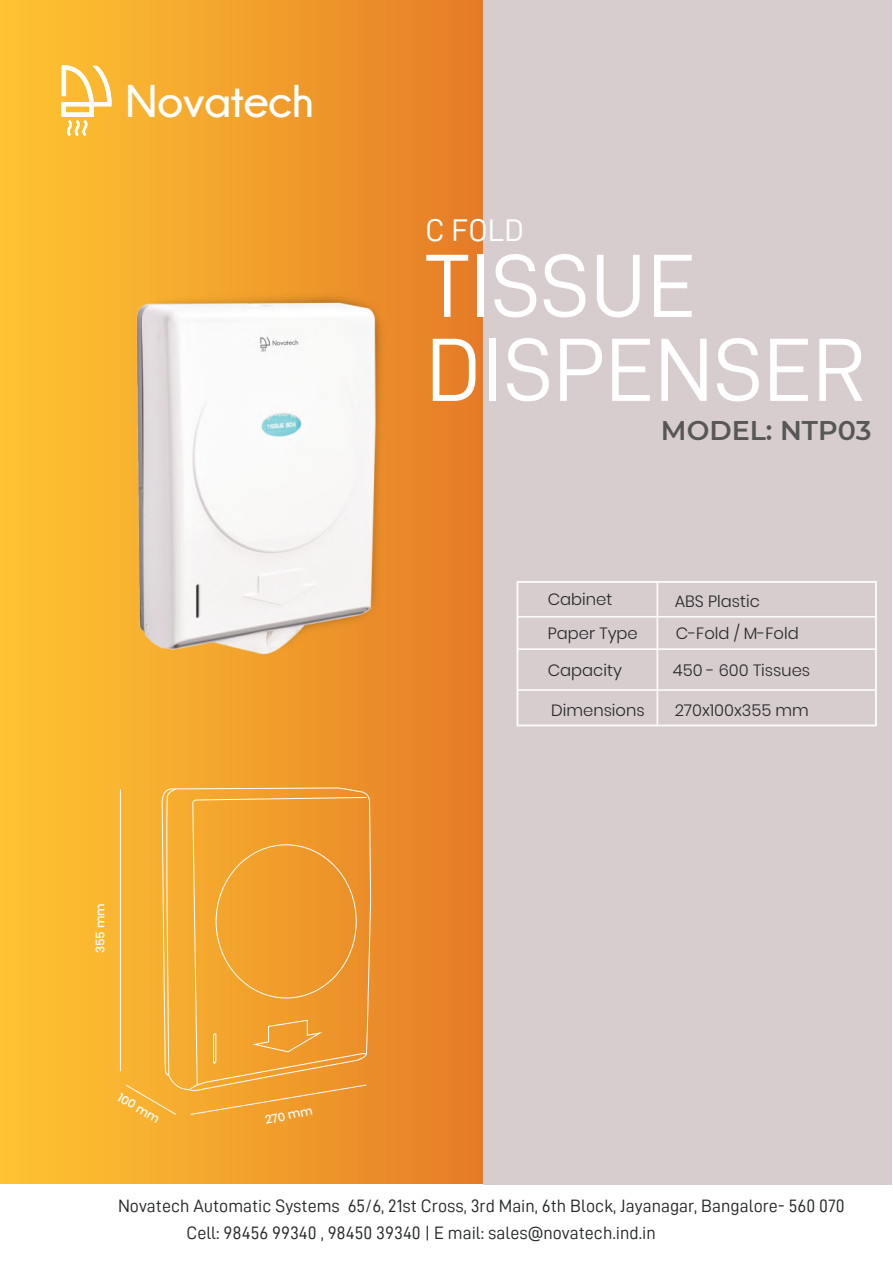
<style>
.page{position:relative;width:893px;height:1263px;background:#fff}
.page>*{position:absolute;margin:0;border:0;box-sizing:border-box;transform-origin:0 0}
.t1{font:90px/84px "D DIN";color:#fff}
.t2{font:700 45.75px "Champagne&Limousines";color:#fff}
.t3{font:31.5px "D DIN";color:#fff}
.t4{font:600 27px "Montserrat";color:#565756}
.t5{font:18px/26.7px "D DIN";color:#242728}
.t6{font:300 16.35px "Poppins";color:#242728}
.t7{font:500 12px "Poppins";color:#fff}
</style>
<div class="page">
<div style="left:0;top:0;width:483px;height:1183px;background:linear-gradient(to right,#ffc632,#e57c27)"></div>
<svg style="left:62px;top:65px;width:50px;height:71px"></svg>
<div style="left:483px;top:0;width:409px;height:1185px;background:#d7cdce"></div>
<div style="left:516px;top:581px;width:361px;height:145px;border:2px solid #fbfbfb"></div>
<hr style="left:517px;top:616px;width:359px;height:2px;background:#fbfbfb">
<hr style="left:517px;top:648px;width:359px;height:2px;background:#fbfbfb">
<hr style="left:517px;top:689px;width:359px;height:2px;background:#fbfbfb">
<hr style="left:657px;top:582px;width:1px;height:143px;background:#fbfbfb">
<img style="left:96px;top:163px;width:366px;height:576px">
<svg style="left:161px;top:787px;width:210px;height:305px"></svg>
<svg style="left:164px;top:788px;width:13px;height:288px"></svg>
<svg style="left:192px;top:797px;width:175px;height:222px"></svg>
<hr style="left:120px;top:789px;width:1px;height:282px;background:#fbfbfb">
<svg style="left:125px;top:1084px;width:52px;height:31px"></svg>
<svg style="left:190px;top:1019px;width:177px;height:96px"></svg>
<h2 class="t2" style="left:126px;top:76px;width:189px">Novatech</h2>
<h3 class="t3" style="left:426px;top:213px;width:100px">C FOLD</h3>
<h1 class="t1" style="left:426px;top:242px;width:442px">TISSUE<br>DISPENSER</h1>
<h3 class="t4" style="left:661px;top:411px;width:212px">MODEL: NTP03</h3>
<p class="t6" style="left:548px;top:590px;width:66px">Cabinet</p>
<p class="t6" style="left:675px;top:592px;width:87px">ABS Plastic</p>
<p class="t6" style="left:548px;top:624px;width:91px">Paper Type</p>
<p class="t6" style="left:676px;top:624px;width:124px">C-Fold / M-Fold</p>
<p class="t6" style="left:548px;top:661px;width:76px">Capacity</p>
<p class="t6" style="left:673px;top:661px;width:139px">450 - 600 Tissues</p>
<p class="t6" style="left:551px;top:701px;width:95px">Dimensions</p>
<p class="t6" style="left:675px;top:701px;width:136px">270x100x355 mm</p>
<p class="t7" style="left:93px;top:953px;width:51px;rotate:-90deg">355 mm</p>
<p class="t7" style="left:123px;top:1090px;width:48px;rotate:31deg">100 mm</p>
<p class="t7" style="left:264px;top:1113px;width:50px;rotate:-13deg">270 mm</p>
<p class="t5" style="left:186px;top:1192px;width:660px;text-indent:-68px">Novatech Automatic Systems 65/6, 21st Cross, 3rd Main, 6th Block, Jayanagar, Bangalore- 560 070<br>Cell: 98456 99340 , 98450 39340 | E mail: sales@novatech.ind.in</p>
</div>
